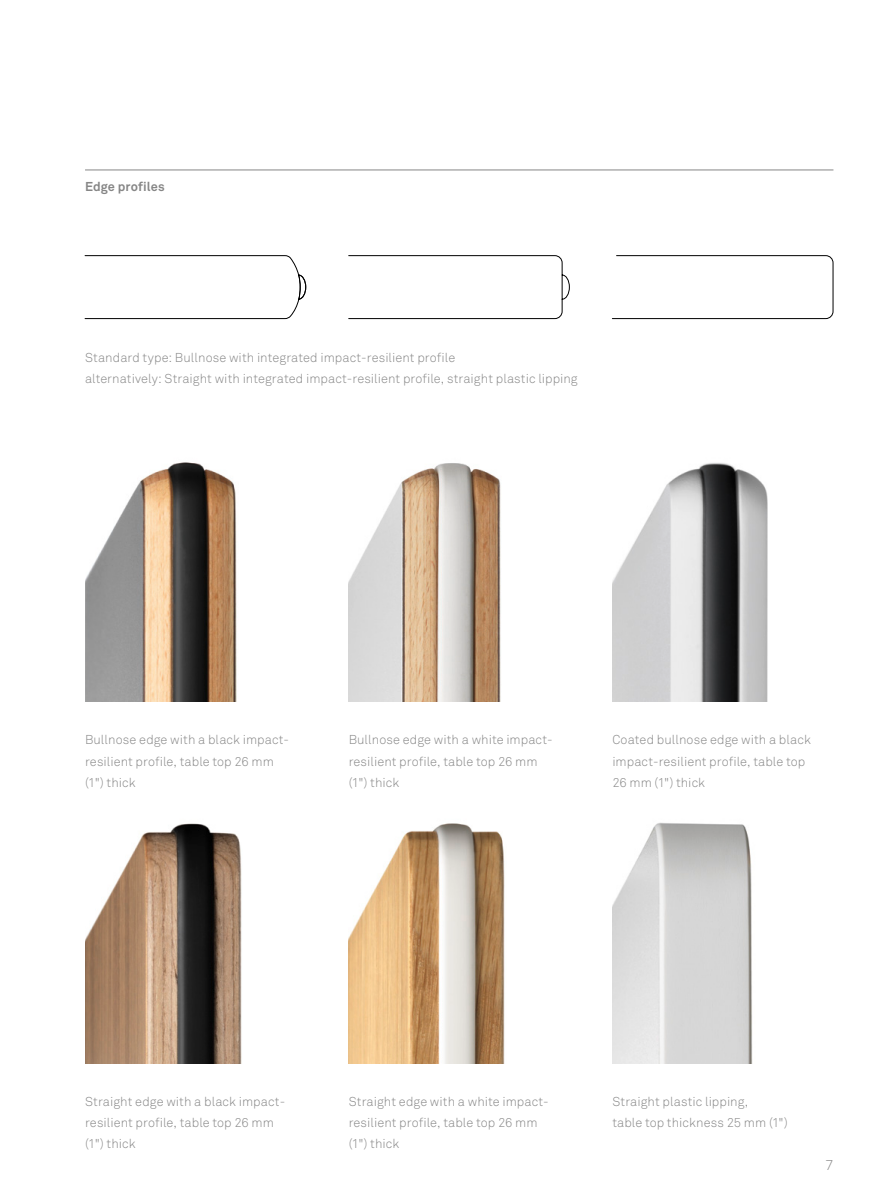
<style>
.page{position:relative;width:893px;height:1191px;background:#fff}
.page>*{position:absolute;margin:0;border:0;box-sizing:border-box;transform-origin:0 0}
.t1{font:300 14.25px "Akkurat Pro";color:#868686}
.t2{font:300 12.75px/21.3px "Akkurat Pro";letter-spacing:.005em;color:#868686}
.t3{font:700 12.75px "Akkurat Pro";letter-spacing:.01em;color:#868686}
</style>
<div class="page">
<hr style="left:85px;top:170px;width:748px;height:1px;background:#868686">
<img style="left:85px;top:462px;width:152px;height:240px">
<img style="left:349px;top:823px;width:156px;height:240px">
<img style="left:349px;top:463px;width:152px;height:239px">
<img style="left:85px;top:823px;width:157px;height:240px">
<img style="left:612px;top:822px;width:141px;height:241px">
<img style="left:612px;top:463px;width:156px;height:239px">
<svg style="left:84px;top:255px;width:223px;height:64px"></svg>
<svg style="left:348px;top:255px;width:222px;height:64px"></svg>
<svg style="left:612px;top:255px;width:222px;height:64px"></svg>
<p class="t3" style="left:85px;top:179px;width:81px">Edge profiles</p>
<p class="t2" style="left:85px;top:346px;width:494px">Standard type: Bullnose with integrated impact-resilient profile<br>alternatively: Straight with integrated impact-resilient profile, straight plastic lipping</p>
<p class="t2" style="left:85px;top:729px;width:206px">Bullnose edge with a black impact&shy;resilient profile, table top 26 mm (1") thick</p>
<p class="t2" style="left:349px;top:729px;width:206px">Bullnose edge with a white impact&shy;resilient profile, table top 26 mm (1") thick</p>
<p class="t2" style="left:612px;top:729px;width:200px">Coated bullnose edge with a black impact-resilient profile, table top<br>26 mm (1") thick</p>
<p class="t2" style="left:85px;top:1090px;width:202px">Straight edge with a black impact&shy;resilient profile, table top 26 mm (1") thick</p>
<p class="t2" style="left:349px;top:1090px;width:202px">Straight edge with a white impact&shy;resilient profile, table top 26 mm (1") thick</p>
<p class="t2" style="left:612px;top:1090px;width:177px">Straight plastic lipping,<br>table top thickness 25 mm (1")</p>
<p class="t1" style="left:825px;top:1156px;width:10px">7</p>
</div>
